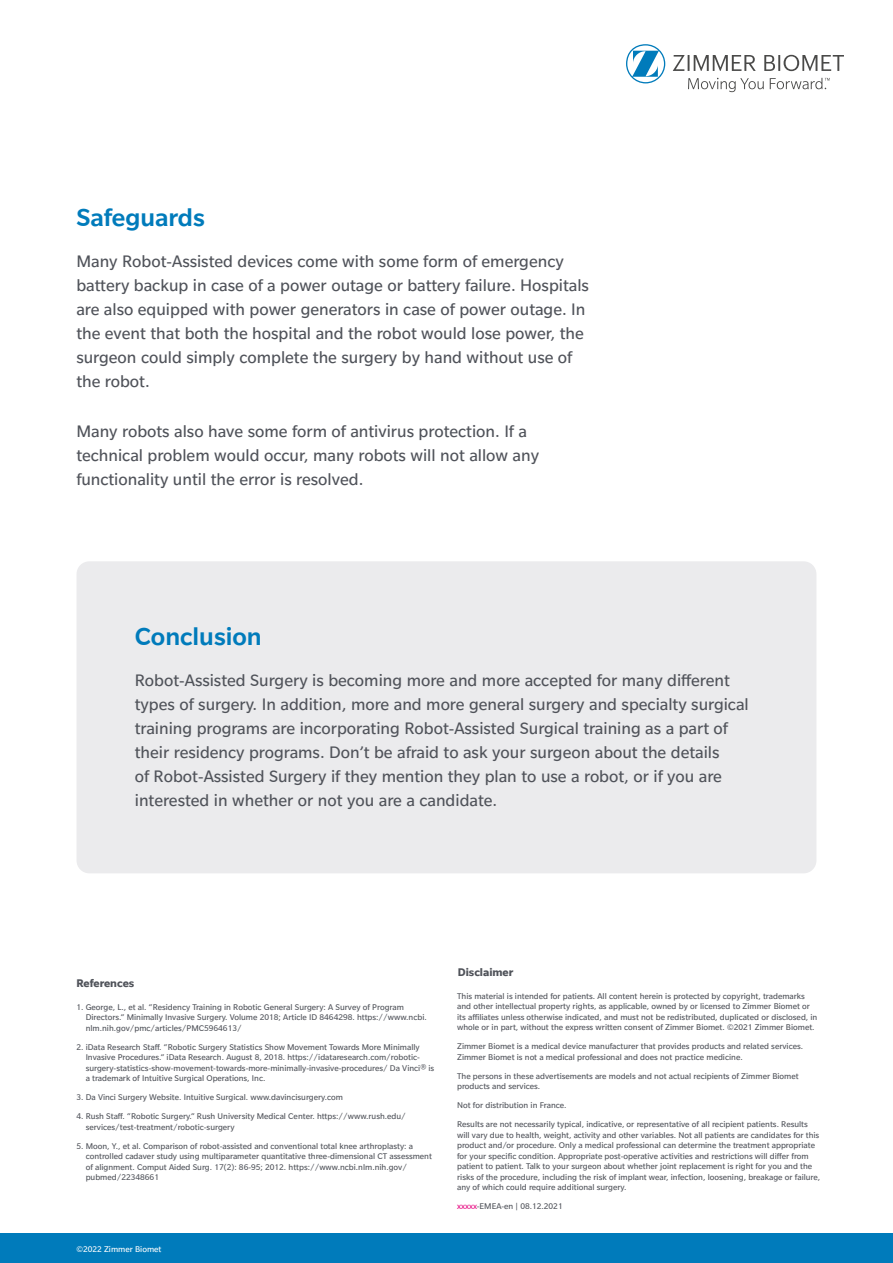
<style>
.page{position:relative;width:893px;height:1263px;background:#fff}
.page>*{position:absolute;margin:0;border:0;box-sizing:border-box;transform-origin:0 0}
.t1{font:500 27px "Slate Pro";color:#007bbb}
.t2{font:18px/24px "Slate Pro";color:#50535a}
.t3{font:700 12px "Slate";color:#50535a}
.t4{font:9px/10.5px "Slate Pro";color:#50535a}
.t5{font:9px "Slate Pro";color:#fff}
.s1{color:#e6007d}
</style>
<div class="page">
<div style="left:0;top:1233px;width:893px;height:30px;background:#007bbb"></div>
<svg style="left:673px;top:55px;width:171px;height:16px"></svg>
<svg style="left:626px;top:44px;width:39px;height:39px"></svg>
<svg style="left:688px;top:78px;width:76px;height:14px"></svg>
<svg style="left:770px;top:78px;width:60px;height:11px"></svg>
<div style="left:77px;top:561px;width:739px;height:312px;background:#ebebed;border-radius:13px"></div>
<h1 class="t1" style="left:76px;top:201px;width:130px">Safeguards</h1>
<p class="t2" style="left:76px;top:249px;width:514px">Many Robot-Assisted devices come with some form of emergency battery backup in case of a power outage or battery failure. Hospitals are also equipped with power generators in case of power outage. In the event that both the hospital and the robot would lose power, the surgeon could simply complete the surgery by hand without use of the robot.</p>
<h2 class="t2" style="left:76px;top:418px;width:464px">Many robots also have some form of antivirus protection. If a technical problem would occur, many robots will not allow any functionality until the error is resolved.</h2>
<h1 class="t1" style="left:135px;top:620px;width:128px">Conclusion</h1>
<p class="t2" style="left:135px;top:667px;width:615px">Robot-Assisted Surgery is becoming more and more accepted for many different types of surgery. In addition, more and more general surgery and specialty surgical training programs are incorporating Robot-Assisted Surgical training as a part of their residency programs. Don’t be afraid to ask your surgeon about the details<br>of Robot-Assisted Surgery if they mention they plan to use a robot, or if you are interested in whether or not you are a candidate.</p>
<h3 class="t3" style="left:76px;top:977px;width:59px">References</h3>
<p class="t4" style="left:86px;top:1001px;width:343px;text-indent:-9px">1. George, L., et al. “Residency Training in Robotic General Surgery: A Survey of Program<br>Directors.” Minimally Invasive Surgery. Volume 2018; Article ID 8464298. https://www.ncbi. nlm.nih.gov/pmc/articles/PMC5964613/</p>
<p class="t4" style="left:86px;top:1041px;width:350px;text-indent:-9px">2. iData Research Staff. “Robotic Surgery Statistics Show Movement Towards More Minimally Invasive Procedures.” iData Research. August 8, 2018. https://idataresearch.com/robotic&shy;surgery-statistics-show-movement-towards-more-minimally-invasive-procedures/ Da Vinci® is a trademark of Intuitive Surgical Operations, Inc.</p>
<p class="t4" style="left:76px;top:1092px;width:268px">3. Da Vinci Surgery Website. Intuitive Surgical. www.davincisurgery.com</p>
<p class="t4" style="left:86px;top:1111px;width:322px;text-indent:-9px">4. Rush Staff. “Robotic Surgery.” Rush University Medical Center. https://www.rush.edu/ services/test-treatment/robotic-surgery</p>
<p class="t4" style="left:86px;top:1140px;width:348px;text-indent:-9px">5. Moon, Y., et al. Comparison of robot-assisted and conventional total knee arthroplasty: a controlled cadaver study using multiparameter quantitative three-dimensional CT assessment of alignment. Comput Aided Surg. 17(2): 86-95; 2012. https://www.ncbi.nlm.nih.gov/ pubmed/22348661</p>
<p class="t5" style="left:76px;top:1243px;width:87px">©2022 Zimmer Biomet</p>
<h3 class="t3" style="left:458px;top:966px;width:57px">Disclaimer</h3>
<p class="t4" style="left:457px;top:990px;width:362px">This material is intended for patients. All content herein is protected by copyright, trademarks and other intellectual property rights, as applicable, owned by or licensed to Zimmer Biomet or its affiliates unless otherwise indicated, and must not be redistributed, duplicated or disclosed, in whole or in part, without the express written consent of Zimmer Biomet. ©2021 Zimmer Biomet.</p>
<p class="t4" style="left:457px;top:1041px;width:348px">Zimmer Biomet is a medical device manufacturer that provides products and related services.<br>Zimmer Biomet is not a medical professional and does not practice medicine.</p>
<p class="t4" style="left:457px;top:1070px;width:343px">The persons in these advertisements are models and not actual recipients of Zimmer Biomet products and services.</p>
<p class="t4" style="left:457px;top:1095px;width:352px;line-height:19px">Not for distribution in France.<br>Results are not necessarily typical, indicative, or representative of all recipient patients. Results</p>
<p class="t4" style="left:457px;top:1129px;width:365px">will vary due to health, weight, activity and other variables. Not all patients are candidates for this product and/or procedure. Only a medical professional can determine the treatment appropriate for your specific condition. Appropriate post-operative activities and restrictions will differ from patient to patient. Talk to your surgeon about whether joint replacement is right for you and the risks of the procedure, including the risk of implant wear, infection, loosening, breakage or failure, any of which could require additional surgery.</p>
<p class="t4" style="left:457px;top:1201px;width:107px"><span class="s1">xxxxx</span>-EMEA-en | 08.12.2021</p>
</div>
